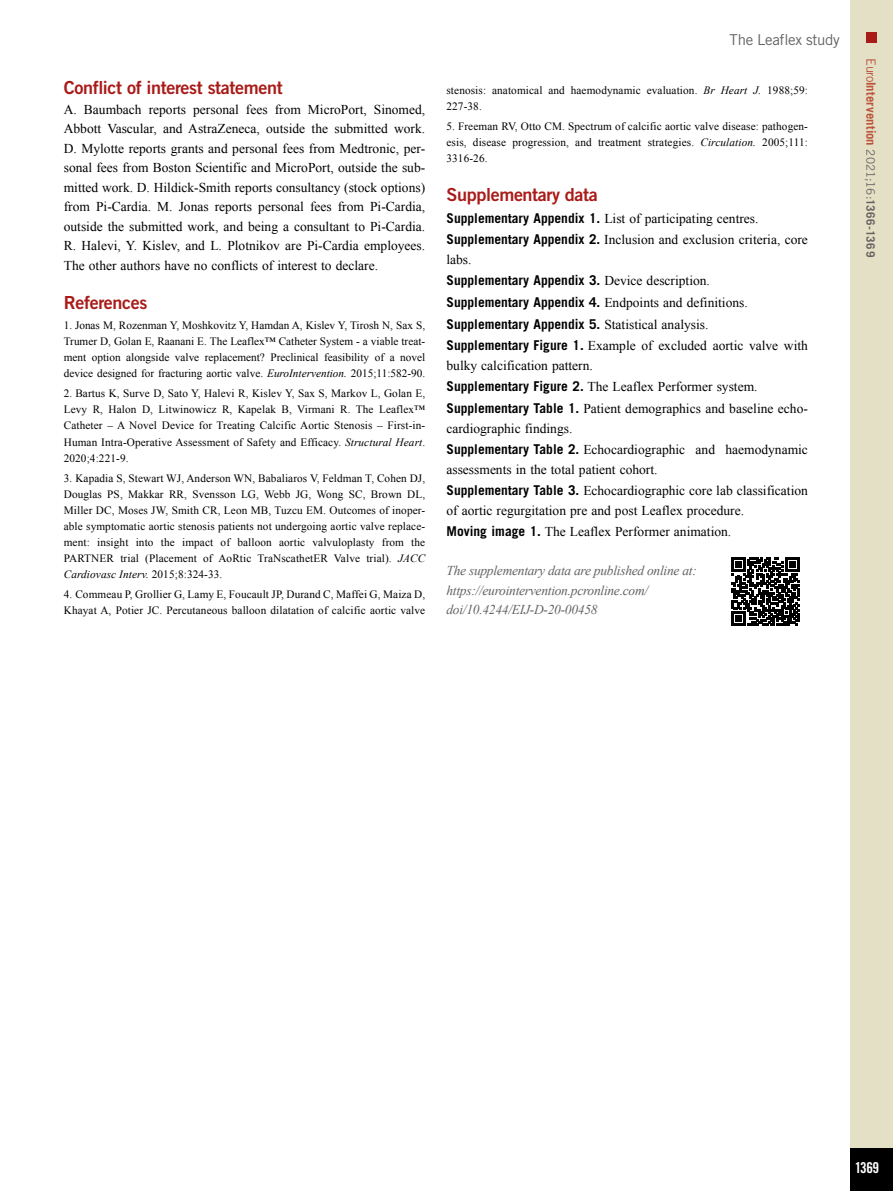
<style>
.page{position:relative;width:893px;height:1191px;background:#fff}
.page>*{position:absolute;margin:0;border:0;box-sizing:border-box;transform-origin:0 0}
.t1{font:18px "Trade Gothic LT Std Bd 2";letter-spacing:-.02em;color:#a91b18}
.t2{font:15px "Trade Gothic LT Std";letter-spacing:-.02em;color:#646363}
.t3{font:15px "Trade Gothic LT Std Bd Cn 20";color:#fff}
.t4{font:13.5px/19.5px "Times New Roman";color:#000}
.t5{font:italic 13.5px/19.5px "Times New Roman";letter-spacing:-.02em;color:#646363}
.t6{font:700 13.5px "Trade Gothic LT Std";color:#000}
.t7{font:700 12.75px "Trade Gothic LT Std";letter-spacing:.005em;color:#bc533d}
.t8{font:11.25px/16px "Times New Roman";letter-spacing:.01em;color:#000;text-align:justify}
.s1{font-style:italic}
.s2{font-family:"Trade Gothic LT Std";font-weight:700}
.s3{font-family:"Times New Roman";font-weight:400}
.s4{font-weight:400}
.s5{font-weight:400;font-size:11.7px;color:#646363}
.s6{font-size:11.7px;color:#646363}
</style>
<div class="page">
<div style="left:850px;top:0;width:43px;height:1191px;background:#e4e0c5"></div>
<div style="left:850px;top:1148px;width:43px;height:43px;background:#000"></div>
<div style="left:866px;top:32px;width:11px;height:10px;background:#a91b18"></div>
<svg style="left:731px;top:557px;width:69px;height:68px"></svg>
<h1 class="t1" style="left:64px;top:77px;width:220px">Conflict of interest statement</h1>
<p class="t4" style="left:64px;top:99px;width:363px;text-align:justify">A. Baumbach reports personal fees from MicroPort, Sinomed, Abbott Vascular, and AstraZeneca, outside the submitted work.<br>D. Mylotte reports grants and personal fees from Medtronic, per&shy;sonal fees from Boston Scientific and MicroPort, outside the sub&shy;mitted work. D. Hildick-Smith reports consultancy (stock options) from Pi-Cardia. M. Jonas reports personal fees from Pi-Cardia, outside the submitted work, and being a consultant to Pi-Cardia.<br>R. Halevi, Y. Kislev, and L. Plotnikov are Pi-Cardia employees.<br>The other authors have no conflicts of interest to declare.</p>
<h1 class="t1" style="left:64px;top:291px;width:85px">References</h1>
<p class="t8" style="left:64px;top:317px;width:363px">1. Jonas M, Rozenman Y, Moshkovitz Y, Hamdan A, Kislev Y, Tirosh N, Sax S, Trumer D, Golan E, Raanani E. The Leaflex™ Catheter System - a viable treat&shy;ment option alongside valve replacement? Preclinical feasibility of a novel device designed for fracturing aortic valve. <span class="s1">EuroIntervention.</span> 2015;11:582-90.</p>
<p class="t8" style="left:64px;top:385px;width:363px">2. Bartus K, Surve D, Sato Y, Halevi R, Kislev Y, Sax S, Markov L, Golan E, Levy R, Halon D, Litwinowicz R, Kapelak B, Virmani R. The Leaflex™ Catheter – A Novel Device for Treating Calcific Aortic Stenosis – First-in-Human Intra-Operative Assessment of Safety and Efficacy. <span class="s1">Structural Heart</span>.<br>2020;4:221-9.</p>
<p class="t8" style="left:64px;top:470px;width:363px">3. Kapadia S, Stewart WJ, Anderson WN, Babaliaros V, Feldman T, Cohen DJ, Douglas PS, Makkar RR, Svensson LG, Webb JG, Wong SC, Brown DL, Miller DC, Moses JW, Smith CR, Leon MB, Tuzcu EM. Outcomes of inoper&shy;able symptomatic aortic stenosis patients not undergoing aortic valve replace&shy;ment: insight into the impact of balloon aortic valvuloplasty from the PARTNER trial (Placement of AoRtic TraNscathetER Valve trial). <span class="s1">JACC Cardiovasc Interv.</span> 2015;8:324-33.</p>
<p class="t8" style="left:64px;top:586px;width:363px">4. Commeau P, Grollier G, Lamy E, Foucault JP, Durand C, Maffei G, Maiza D,<br>Khayat A, Potier JC. Percutaneous balloon dilatation of calcific aortic valve</p>
<h2 class="t2" style="left:730px;top:30px;width:112px">The Leaflex study</h2>
<p class="t8" style="left:446px;top:82px;width:363px">stenosis: anatomical and haemodynamic evaluation. <span class="s1">Br Heart J.</span> 1988;59:<br>227-38.</p>
<p class="t8" style="left:446px;top:118px;width:363px">5. Freeman RV, Otto CM. Spectrum of calcific aortic valve disease: pathogen&shy;esis, disease progression, and treatment strategies. <span class="s1">Circulation.</span> 2005;111:<br>3316-26.</p>
<h1 class="t1" style="left:446px;top:183px;width:153px">Supplementary data</h1>
<p class="t4" style="left:446px;top:207px;width:363px;line-height:21.6px"><span class="s2">Supplementary Appendix 1.</span> List of participating centres.<br><span class="s2">Supplementary Appendix 2.</span> Inclusion and exclusion criteria, core</p>
<p class="t4" style="left:446px;top:249px;width:27px">labs.</p>
<p class="t6" style="left:446px;top:272px;width:265px">Supplementary Appendix 3. <span class="s3">Device description.</span></p>
<p class="t4" style="left:446px;top:292px;width:303px"><span class="s2">Supplementary Appendix 4.</span> Endpoints and definitions.</p>
<p class="t6" style="left:446px;top:315px;width:263px">Supplementary Appendix 5. <span class="s3">Statistical analysis.</span></p>
<p class="t4" style="left:446px;top:336px;width:363px"><span class="s2">Supplementary Figure 1.</span> Example of excluded aortic valve with bulky calcification pattern.</p>
<p class="t4" style="left:446px;top:376px;width:362px;line-height:21.6px"><span class="s2">Supplementary Figure 2.</span> The Leaflex Performer system.<br><span class="s2">Supplementary Table 1.</span> Patient demographics and baseline echo-</p>
<p class="t4" style="left:446px;top:417px;width:363px;line-height:21.6px">cardiographic findings.<br><span class="s2">Supplementary Table 2.</span> Echocardiographic and haemodynamic</p>
<p class="t4" style="left:446px;top:458px;width:363px;line-height:21.6px">assessments in the total patient cohort.<br><span class="s2">Supplementary Table 3.</span> Echocardiographic core lab classification</p>
<p class="t4" style="left:446px;top:499px;width:299px;line-height:21.6px">of aortic regurgitation pre and post Leaflex procedure.<br><span class="s2">Moving image 1.</span> The Leaflex Performer animation.</p>
<p class="t5" style="left:446px;top:561px;width:252px">The supplementary data are published online at: https://eurointervention.pcronline.com/ doi/10.4244/EIJ-D-20-00458</p>
<p class="t7" style="left:879px;top:58px;width:200px;rotate:90deg"><span class="s4">Euro</span>Intervention <span class="s5">2021;16:</span><span class="s6">1366-1369</span></p>
<h2 class="t3" style="left:855px;top:1158px;width:26px">1369</h2>
</div>
